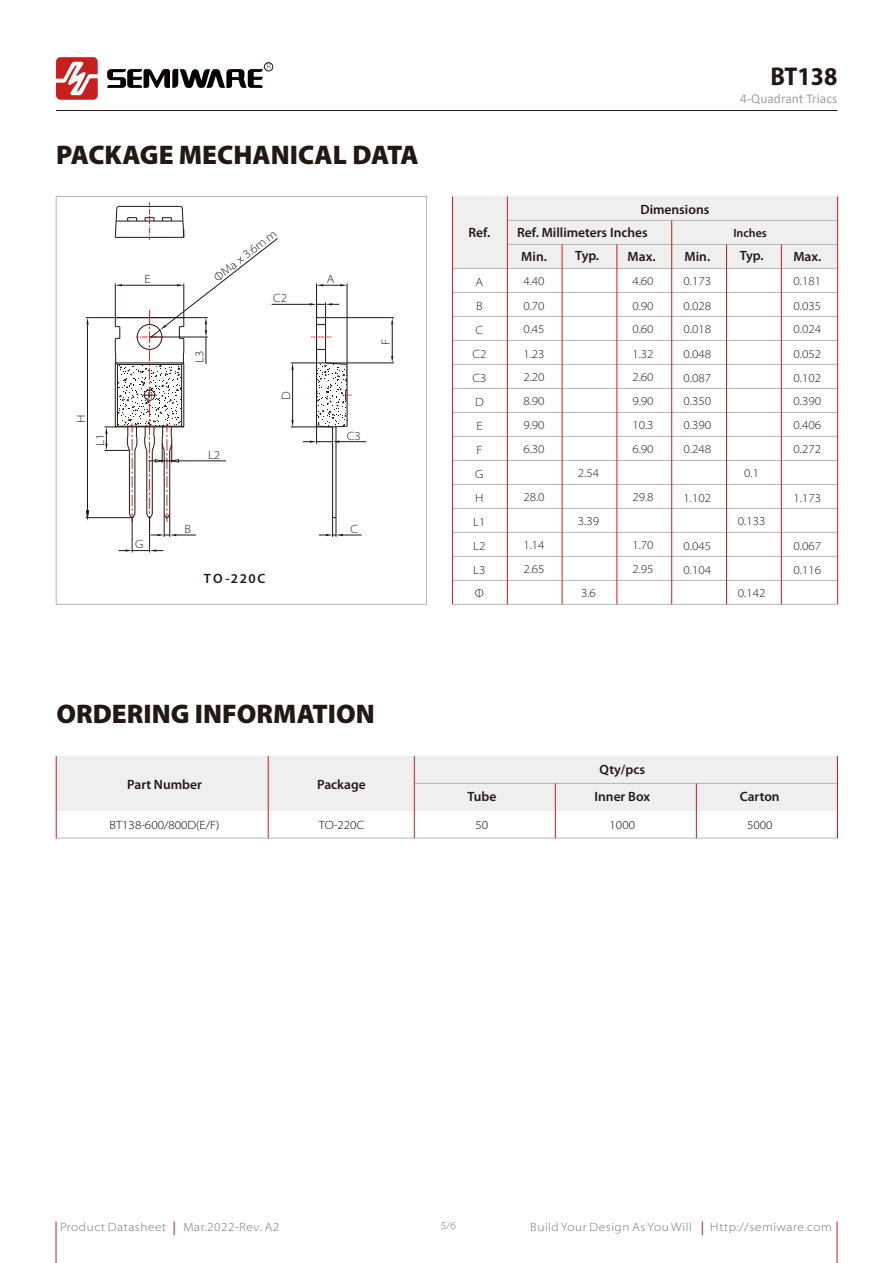
<style>
.page{position:relative;width:893px;height:1263px;background:#fff}
.page>*{position:absolute;margin:0;border:0;box-sizing:border-box;transform-origin:0 0}
.t1{font:900 27px "Myriad Pro";color:#221815}
.t2{font:700 semi-condensed 25.8px "Myriad Pro";color:#221815}
.t3{font:600 13.5px "Myriad Pro";color:#221815}
.t4{font:13.5px "Calibri";color:#9fa0a0}
.t5{font:300 semi-expanded 12px/24px "Myriad Pro";color:#221815;text-align:justify}
.t6{font:300 semi-expanded 12px "Myriad Pro";letter-spacing:.05em;color:#717071}
.t7{font:300 semi-expanded 12px "Myriad Pro";color:#040000}
.t8{font:600 12px "Myriad Pro";color:#221815}
.t9{font:300 semi-expanded 10.5px "Myriad Pro";color:#717071}
.t10{font:300 semi-expanded 8.25px "Myriad Pro";color:#231815}
</style>
<div class="page">
<hr style="left:56px;top:110px;width:781px;height:1px;background:#231815">
<hr style="left:837px;top:1221px;width:1px;height:42px;background:#c9201d">
<svg style="left:702px;top:1221px;width:1px;height:14px"></svg>
<hr style="left:56px;top:1221px;width:1px;height:42px;background:#c9201d">
<svg style="left:174px;top:1221px;width:1px;height:14px"></svg>
<svg style="left:56px;top:57px;width:42px;height:43px"></svg>
<svg style="left:107px;top:69px;width:156px;height:19px"></svg>
<div style="left:264px;top:62px;width:9px;height:9px;border:1px solid #231815;border-radius:50%"></div>
<div style="left:56px;top:756px;width:781px;height:55px;background:#efefef"></div>
<hr style="left:56px;top:838px;width:781px;height:1px;background:#b5b6b6">
<hr style="left:414px;top:783px;width:423px;height:1px;background:#b5b6b6">
<hr style="left:555px;top:783px;width:1px;height:55px;background:#d71a18">
<hr style="left:414px;top:756px;width:1px;height:82px;background:#d71a18">
<hr style="left:268px;top:756px;width:1px;height:82px;background:#d71a18">
<hr style="left:696px;top:783px;width:1px;height:55px;background:#d71a18">
<hr style="left:837px;top:756px;width:1px;height:82px;background:#d71a18">
<hr style="left:56px;top:756px;width:1px;height:82px;background:#d71a18">
<div style="left:452px;top:196px;width:386px;height:72px;background:#efefef"></div>
<hr style="left:508px;top:220px;width:330px;height:1px;background:#b5b6b6">
<hr style="left:508px;top:244px;width:330px;height:1px;background:#b5b6b6">
<hr style="left:452px;top:268px;width:386px;height:1px;background:#b5b6b6">
<hr style="left:452px;top:292px;width:386px;height:1px;background:#b5b6b6">
<hr style="left:452px;top:316px;width:386px;height:1px;background:#b5b6b6">
<hr style="left:452px;top:340px;width:386px;height:1px;background:#b5b6b6">
<hr style="left:452px;top:364px;width:386px;height:1px;background:#b5b6b6">
<hr style="left:452px;top:388px;width:386px;height:1px;background:#b5b6b6">
<hr style="left:452px;top:412px;width:386px;height:1px;background:#b5b6b6">
<hr style="left:452px;top:436px;width:386px;height:1px;background:#b5b6b6">
<hr style="left:452px;top:460px;width:386px;height:1px;background:#b5b6b6">
<hr style="left:452px;top:484px;width:386px;height:1px;background:#b5b6b6">
<hr style="left:452px;top:508px;width:386px;height:1px;background:#b5b6b6">
<hr style="left:452px;top:532px;width:386px;height:1px;background:#b5b6b6">
<hr style="left:452px;top:556px;width:386px;height:1px;background:#b5b6b6">
<hr style="left:452px;top:604px;width:386px;height:1px;background:#b5b6b6">
<hr style="left:452px;top:580px;width:386px;height:1px;background:#b5b6b6">
<hr style="left:452px;top:196px;width:1px;height:408px;background:#d71a18">
<hr style="left:507px;top:196px;width:1px;height:408px;background:#d71a18">
<hr style="left:562px;top:244px;width:1px;height:360px;background:#d71a18">
<hr style="left:617px;top:244px;width:1px;height:360px;background:#d71a18">
<hr style="left:671px;top:220px;width:1px;height:384px;background:#d71a18">
<hr style="left:726px;top:244px;width:1px;height:360px;background:#d71a18">
<hr style="left:781px;top:244px;width:1px;height:360px;background:#d71a18">
<hr style="left:837px;top:196px;width:1px;height:408px;background:#d71a18">
<hr style="left:316px;top:318px;width:1px;height:45px;background:#221815">
<hr style="left:325px;top:318px;width:1px;height:45px;background:#221815">
<hr style="left:332px;top:427px;width:1px;height:91px;background:#221815">
<hr style="left:336px;top:427px;width:1px;height:91px;background:#221815">
<svg style="left:311px;top:337px;width:20px;height:1px"></svg>
<hr style="left:272px;top:304px;width:38px;height:1px;background:#221815">
<svg style="left:319px;top:517px;width:43px;height:20px"></svg>
<hr style="left:149px;top:518px;width:1px;height:34px;background:#221815">
<hr style="left:132px;top:518px;width:1px;height:34px;background:#221815">
<svg style="left:118px;top:549px;width:45px;height:3px"></svg>
<hr style="left:347px;top:283px;width:1px;height:81px;background:#221815">
<hr style="left:316px;top:283px;width:1px;height:35px;background:#221815">
<svg style="left:317px;top:284px;width:30px;height:2px"></svg>
<hr style="left:326px;top:317px;width:68px;height:1px;background:#221815">
<hr style="left:326px;top:363px;width:68px;height:1px;background:#221815">
<hr style="left:392px;top:325px;width:1px;height:31px;background:#221815">
<svg style="left:391px;top:318px;width:2px;height:7px"></svg>
<svg style="left:310px;top:302px;width:29px;height:16px"></svg>
<svg style="left:291px;top:363px;width:75px;height:81px"></svg>
<svg style="left:391px;top:356px;width:2px;height:8px"></svg>
<svg style="left:86px;top:202px;width:192px;height:335px"></svg>
<div style="left:56px;top:196px;width:371px;height:408px;border:1px solid #b5b6b6"></div>
<p class="t10" style="left:267px;top:62px;width:6px">R</p>
<h1 class="t1" style="left:56px;top:140px;width:364px">PACKAGE MECHANICAL DATA</h1>
<p class="t5" style="left:208px;top:269px;width:77px;rotate:-38deg">ΦMa x 3.6m m</p>
<p class="t5" style="left:144px;top:267px;width:8px">E</p>
<p class="t5" style="left:327px;top:267px;width:9px">A</p>
<p class="t5" style="left:69px;top:423px;width:10px;rotate:-90deg">H</p>
<p class="t5" style="left:88px;top:446px;width:14px;rotate:-90deg">L1</p>
<p class="t5" style="left:135px;top:532px;width:10px">G</p>
<p class="t5" style="left:188px;top:363px;width:14px;rotate:-90deg">L3</p>
<p class="t5" style="left:208px;top:443px;width:14px">L2</p>
<p class="t5" style="left:273px;top:286px;width:16px">C2</p>
<p class="t5" style="left:274px;top:400px;width:10px;rotate:-90deg">D</p>
<p class="t5" style="left:185px;top:517px;width:8px">B</p>
<p class="t3" style="left:204px;top:571px;width:63px">TO-220C</p>
<p class="t5" style="left:374px;top:345px;width:8px;rotate:-90deg">F</p>
<p class="t5" style="left:347px;top:424px;width:16px">C3</p>
<p class="t5" style="left:350px;top:517px;width:9px">C</p>
<h1 class="t1" style="left:56px;top:698px;width:320px">ORDERING INFORMATION</h1>
<p class="t3" style="left:127px;top:777px;width:76px">Part Number</p>
<p class="t3" style="left:317px;top:777px;width:50px">Package</p>
<h2 class="t2" style="left:770px;top:62px;width:69px">BT138</h2>
<p class="t4" style="left:740px;top:89px;width:99px">4-Quadrant Triacs</p>
<p class="t3" style="left:640px;top:201px;width:70px">Dimensions</p>
<p class="t3" style="left:469px;top:225px;width:23px">Ref.</p>
<p class="t3" style="left:517px;top:225px;width:132px">Ref. Millimeters Inches</p>
<p class="t8" style="left:733px;top:226px;width:35px">Inches</p>
<p class="t3" style="left:521px;top:249px;width:27px">Min.</p>
<p class="t3" style="left:575px;top:248px;width:25px">Typ.</p>
<p class="t3" style="left:628px;top:249px;width:29px">Max.</p>
<p class="t3" style="left:685px;top:249px;width:27px">Min.</p>
<p class="t3" style="left:740px;top:248px;width:25px">Typ.</p>
<p class="t3" style="left:793px;top:249px;width:29px">Max.</p>
<p class="t5" style="left:472px;top:270px;width:16px;text-align:center">A<br>B<br>C<br>C2<br>C3<br>D<br>E<br>F<br>G<br>H<br>L1<br>L2<br>L3</p>
<p class="t5" style="left:632px;top:269px;width:23px">4.60<br>0.90<br>0.60<br>1.32</p>
<p class="t5" style="left:684px;top:269px;width:29px">0.173<br>0.028<br>0.018<br>0.048</p>
<p class="t5" style="left:794px;top:269px;width:29px">0.181<br>0.035<br>0.024<br>0.052</p>
<p class="t5" style="left:523px;top:269px;width:23px">4.40<br>0.70<br>0.45<br>1.23<br>2.20</p>
<p class="t5" style="left:523px;top:413px;width:23px">9.90</p>
<p class="t5" style="left:632px;top:365px;width:23px">2.60</p>
<p class="t5" style="left:684px;top:366px;width:29px">0.087</p>
<p class="t5" style="left:794px;top:366px;width:29px">0.102</p>
<p class="t5" style="left:523px;top:389px;width:23px">8.90</p>
<p class="t5" style="left:523px;top:437px;width:23px">6.30</p>
<p class="t5" style="left:632px;top:389px;width:23px">9.90</p>
<p class="t5" style="left:684px;top:389px;width:29px">0.350</p>
<p class="t5" style="left:794px;top:389px;width:29px">0.390</p>
<p class="t5" style="left:632px;top:413px;width:23px">10.3</p>
<p class="t5" style="left:684px;top:413px;width:29px">0.390</p>
<p class="t5" style="left:794px;top:413px;width:29px">0.406</p>
<p class="t5" style="left:632px;top:437px;width:23px">6.90</p>
<p class="t5" style="left:684px;top:437px;width:29px">0.248</p>
<p class="t5" style="left:794px;top:437px;width:29px">0.272</p>
<p class="t5" style="left:578px;top:461px;width:23px">2.54</p>
<p class="t5" style="left:744px;top:461px;width:16px">0.1</p>
<p class="t5" style="left:523px;top:485px;width:23px">28.0</p>
<p class="t5" style="left:632px;top:485px;width:23px">29.8</p>
<p class="t5" style="left:684px;top:486px;width:29px">1.102</p>
<p class="t5" style="left:794px;top:486px;width:29px">1.173</p>
<p class="t5" style="left:632px;top:533px;width:23px">1.70</p>
<p class="t5" style="left:684px;top:534px;width:29px">0.045</p>
<p class="t5" style="left:794px;top:534px;width:29px">0.067</p>
<p class="t5" style="left:578px;top:509px;width:23px">3.39</p>
<p class="t5" style="left:738px;top:509px;width:29px">0.133</p>
<p class="t5" style="left:523px;top:533px;width:23px">1.14</p>
<p class="t5" style="left:523px;top:557px;width:23px">2.65</p>
<p class="t5" style="left:632px;top:557px;width:23px">2.95</p>
<p class="t5" style="left:684px;top:558px;width:29px">0.104</p>
<p class="t5" style="left:794px;top:558px;width:29px">0.116</p>
<p class="t5" style="left:581px;top:581px;width:16px">3.6</p>
<p class="t5" style="left:738px;top:581px;width:29px">0.142</p>
<p class="t5" style="left:475px;top:581px;width:11px">Φ</p>
<p class="t3" style="left:600px;top:762px;width:47px">Qty/pcs</p>
<p class="t3" style="left:467px;top:789px;width:30px">Tube</p>
<p class="t3" style="left:595px;top:789px;width:57px">Inner Box</p>
<p class="t3" style="left:740px;top:789px;width:41px">Carton</p>
<p class="t7" style="left:110px;top:818px;width:111px">BT138-600/800D(E/F)</p>
<p class="t7" style="left:319px;top:818px;width:47px">TO-220C</p>
<p class="t7" style="left:476px;top:818px;width:14px">50</p>
<p class="t7" style="left:610px;top:818px;width:27px">1000</p>
<p class="t7" style="left:747px;top:818px;width:27px">5000</p>
<p class="t6" style="left:60px;top:1221px;width:108px">Product Datasheet</p>
<p class="t6" style="left:183px;top:1221px;width:97px">Mar.2022-Rev. A2</p>
<p class="t9" style="left:441px;top:1219px;width:17px">5/6</p>
<p class="t6" style="left:530px;top:1221px;width:163px">Build Your Design As You Will</p>
<p class="t6" style="left:710px;top:1221px;width:123px">Http://semiware.com</p>
</div>
